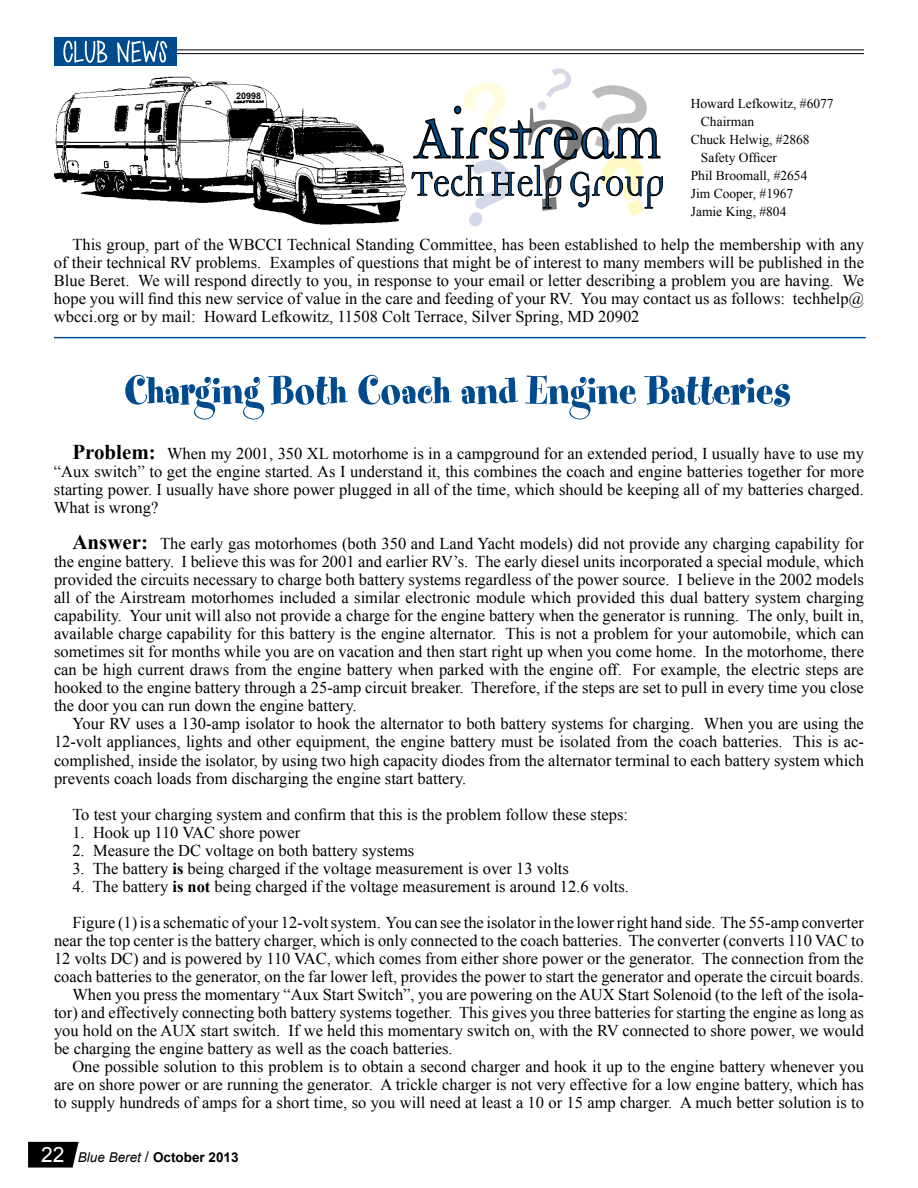
<style>
.page{position:relative;width:918px;height:1188px;background:#fff}
.page>*{position:absolute;margin:0;border:0;box-sizing:border-box;transform-origin:0 0}
.t1{font:16.5px/18px "Times New Roman";color:#000;text-align:justify}
.t2{font:13.5px "Times New Roman";color:#000}
.t3{font:700 13.5px "Arial";color:#000}
.t4{font:700 9px "Arial";color:#000}
.s1{font-weight:700;font-size:21px}
.s2{font-weight:700}
.s3{font-weight:400;font-size:21px;color:#fff}
.s4{font-weight:400;font-style:italic}
.s5{font-weight:400;font-size:15px}
</style>
<div class="page">
<hr style="left:60px;top:49px;width:804px;height:1px;background:#000">
<hr style="left:60px;top:53px;width:804px;height:1px;background:#000">
<div style="left:54px;top:37px;width:123px;height:29px;background:#004b8d"></div>
<svg style="left:63px;top:40px;width:104px;height:23px"></svg>
<svg style="left:28px;top:1142px;width:51px;height:26px"></svg>
<svg style="left:411px;top:68px;width:252px;height:159px"></svg>
<img style="left:54px;top:77px;width:352px;height:147px">
<hr style="left:54px;top:337px;width:812px;height:1px;background:#004b8d">
<svg style="left:125px;top:375px;width:665px;height:45px"></svg>
<p class="t4" style="left:236px;top:90px;width:27px">20998</p>
<p class="t2" style="left:691px;top:95px;width:144px">Howard Lefkowitz, #6077</p>
<p class="t2" style="left:701px;top:113px;width:55px">Chairman</p>
<p class="t2" style="left:691px;top:131px;width:120px">Chuck Helwig, #2868</p>
<p class="t2" style="left:701px;top:149px;width:78px">Safety Officer</p>
<p class="t2" style="left:691px;top:167px;width:118px">Phil Broomall, #2654</p>
<p class="t2" style="left:691px;top:185px;width:104px">Jim Cooper, #1967</p>
<p class="t2" style="left:691px;top:203px;width:97px">Jamie King, #804</p>
<p class="t1" style="left:54px;top:235px;width:812px;text-indent:18px">This group, part of the WBCCI Technical Standing Committee, has been established to help the membership with any of their technical RV problems. Examples of questions that might be of interest to many members will be published in the Blue Beret. We will respond directly to you, in response to your email or letter describing a problem you are having. We hope you will find this new service of value in the care and feeding of your RV. You may contact us as follows: techhelp@ wbcci.org or by mail: Howard Lefkowitz, 11508 Colt Terrace, Silver Spring, MD 20902</p>
<p class="t1" style="left:54px;top:445px;width:812px;text-indent:18px"><span class="s1">Problem:</span> When my 2001, 350 XL motorhome is in a campground for an extended period, I usually have to use my “Aux switch” to get the engine started. As I understand it, this combines the coach and engine batteries together for more starting power. I usually have shore power plugged in all of the time, which should be keeping all of my batteries charged.<br>What is wrong?</p>
<p class="t1" style="left:54px;top:535px;width:812px;text-indent:18px"><span class="s1">Answer:</span> The early gas motorhomes (both 350 and Land Yacht models) did not provide any charging capability for the engine battery. I believe this was for 2001 and earlier RV’s. The early diesel units incorporated a special module, which provided the circuits necessary to charge both battery systems regardless of the power source. I believe in the 2002 models all of the Airstream motorhomes included a similar electronic module which provided this dual battery system charging capability. Your unit will also not provide a charge for the engine battery when the generator is running. The only, built in, available charge capability for this battery is the engine alternator. This is not a problem for your automobile, which can sometimes sit for months while you are on vacation and then start right up when you come home. In the motorhome, there can be high current draws from the engine battery when parked with the engine off. For example, the electric steps are hooked to the engine battery through a 25-amp circuit breaker. Therefore, if the steps are set to pull in every time you close the door you can run down the engine battery.</p>
<p class="t1" style="left:54px;top:715px;width:811px;text-indent:18px">Your RV uses a 130-amp isolator to hook the alternator to both battery systems for charging. When you are using the 12-volt appliances, lights and other equipment, the engine battery must be isolated from the coach batteries. This is ac&shy;complished, inside the isolator, by using two high capacity diodes from the alternator terminal to each battery system which prevents coach loads from discharging the engine start battery.</p>
<p class="t1" style="left:72px;top:805px;width:557px">To test your charging system and confirm that this is the problem follow these steps:</p>
<p class="t1" style="left:72px;top:823px;width:229px">1. Hook up 110 VAC shore power</p>
<p class="t1" style="left:72px;top:841px;width:343px">2. Measure the DC voltage on both battery systems</p>
<p class="t1" style="left:72px;top:859px;width:498px">3. The battery <span class="s2">is</span> being charged if the voltage measurement is over 13 volts</p>
<p class="t1" style="left:72px;top:868px;width:793px;line-height:36px">4. The battery <span class="s2">is not</span> being charged if the voltage measurement is around 12.6 volts.<br>Figure (1) is a schematic of your 12-volt system. You can see the isolator in the lower right hand side. The 55-amp converter</p>
<p class="t1" style="left:54px;top:931px;width:811px">near the top center is the battery charger, which is only connected to the coach batteries. The converter (converts 110 VAC to</p>
<p class="t1" style="left:54px;top:949px;width:811px">12 volts DC) and is powered by 110 VAC, which comes from either shore power or the generator. The connection from the</p>
<p class="t1" style="left:54px;top:967px;width:811px">coach batteries to the generator, on the far lower left, provides the power to start the generator and operate the circuit boards.</p>
<p class="t1" style="left:72px;top:985px;width:793px">When you press the momentary “Aux Start Switch”, you are powering on the AUX Start Solenoid (to the left of the isola-</p>
<p class="t1" style="left:54px;top:1003px;width:811px">tor) and effectively connecting both battery systems together. This gives you three batteries for starting the engine as long as</p>
<p class="t1" style="left:54px;top:1021px;width:812px">you hold on the AUX start switch. If we held this momentary switch on, with the RV connected to shore power, we would</p>
<p class="t1" style="left:54px;top:1039px;width:400px">be charging the engine battery as well as the coach batteries.</p>
<p class="t1" style="left:72px;top:1057px;width:793px">One possible solution to this problem is to obtain a second charger and hook it up to the engine battery whenever you</p>
<p class="t1" style="left:54px;top:1075px;width:811px">are on shore power or are running the generator. A trickle charger is not very effective for a low engine battery, which has</p>
<p class="t1" style="left:54px;top:1093px;width:812px">to supply hundreds of amps for a short time, so you will need at least a 10 or 15 amp charger. A much better solution is to</p>
<p class="t3" style="left:41px;top:1149px;width:199px"><span class="s3">22</span> <span class="s4">Blue Beret</span> <span class="s5">/</span> October 2013</p>
</div>
